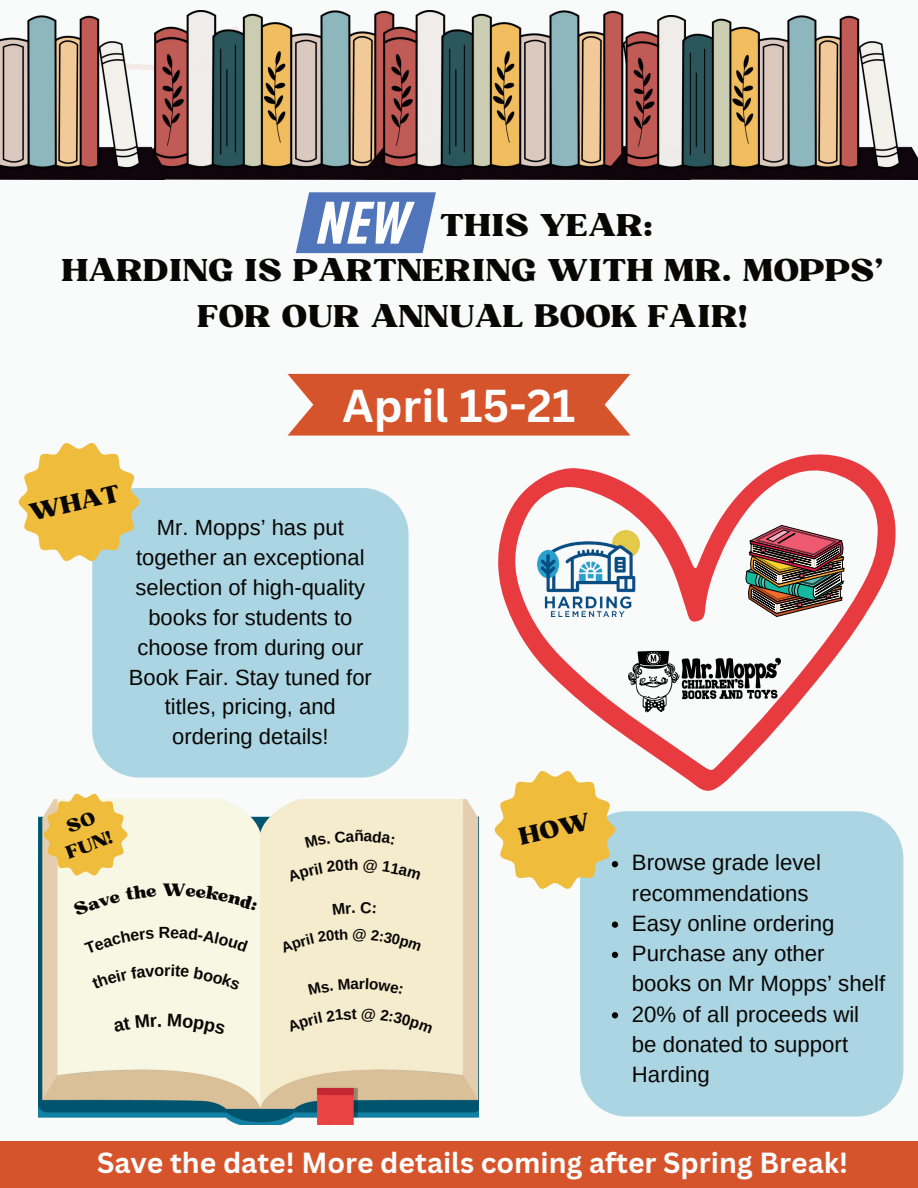
<style>
.page{position:relative;width:918px;height:1188px;background:#f9fafa}
.page>*{position:absolute;margin:0;border:0;box-sizing:border-box;transform-origin:0 0}
.t1{font:700 44.85px "Canva Sans";color:#fff}
.t2{font:30.3px "Bugaki";color:#080704}
.t3{font:700 28.35px "Canva Sans";color:#fff}
.t4{font:23.55px "Bugaki";color:#080704}
.t5{font:22.2px/30.2px "Arimo";color:#080704}
.t6{font:22.05px/29.8px "Arimo";color:#080704;text-align:center}
.t7{font:17.55px/24px "Bugaki";color:#080704;text-align:center}
.t8{font:700 15.45px "Arimo";color:#080704}
</style>
<div class="page">
<img style="left:164px;top:10px;width:201px;height:169px">
<img style="left:365px;top:10px;width:259px;height:169px">
<img style="left:609px;top:15px;width:309px;height:165px">
<div style="left:92px;top:488px;width:317px;height:290px;background:#abd5e3"></div>
<svg style="left:19px;top:443px;width:121px;height:119px"></svg>
<img style="left:38px;top:799px;width:440px;height:326px">
<svg style="left:44px;top:793px;width:83px;height:83px;background:#f0ca6a"></svg>
<img style="left:0;top:15px;width:164px;height:165px">
<svg style="left:498px;top:454px;width:398px;height:337px"></svg>
<img style="left:617px;top:650px;width:170px;height:62px">
<img style="left:538px;top:531px;width:102px;height:85px">
<img style="left:744px;top:525px;width:100px;height:92px">
<svg style="left:296px;top:192px;width:140px;height:61px"></svg>
<div style="left:0;top:1141px;width:918px;height:47px;background:#d6542c"></div>
<div style="left:580px;top:811px;width:323px;height:306px;background:#abd5e3"></div>
<svg style="left:612px;top:922px;width:6px;height:6px"></svg>
<svg style="left:612px;top:952px;width:6px;height:6px"></svg>
<svg style="left:612px;top:1012px;width:6px;height:6px"></svg>
<svg style="left:288px;top:374px;width:342px;height:62px;background:#d8613c"></svg>
<div style="left:84px;top:930px;width:70px;height:24px;background:#f7f7e4"></div>
<div style="left:160px;top:927px;width:88px;height:25px;background:#f7f7e4"></div>
<div style="left:73px;top:884px;width:84px;height:32px;background:#f7f7e4"></div>
<div style="left:163px;top:883px;width:94px;height:28px;background:#f7f7e4"></div>
<svg style="left:305px;top:831px;width:50px;height:17px"></svg>
<svg style="left:364px;top:830px;width:30px;height:14px"></svg>
<svg style="left:114px;top:1014px;width:47px;height:18px"></svg>
<svg style="left:168px;top:1014px;width:57px;height:22px"></svg>
<div style="left:91px;top:964px;width:149px;height:27px;background:#f7f7e4"></div>
<svg style="left:333px;top:903px;width:22px;height:12px"></svg>
<svg style="left:361px;top:902px;width:15px;height:11px"></svg>
<div style="left:308px;top:978px;width:95px;height:17px;background:#f5ebcd"></div>
<div style="left:287px;top:1008px;width:145px;height:25px;background:#f5ebcd"></div>
<div style="left:280px;top:928px;width:141px;height:25px;background:#f5ebcd"></div>
<div style="left:287px;top:859px;width:134px;height:23px;background:#f5ebcd"></div>
<svg style="left:495px;top:770px;width:123px;height:120px"></svg>
<h2 class="t2" style="left:440px;top:205px;width:215px">THIS YEAR:</h2>
<h2 class="t2" style="left:62px;top:250px;width:823px">HARDING IS PARTNERING WITH MR. MOPPS’</h2>
<h2 class="t2" style="left:197px;top:295px;width:552px">FOR OUR ANNUAL BOOK FAIR!</h2>
<h1 class="t1" style="left:343px;top:379px;width:234px">April 15-21</h1>
<p class="t4" style="left:26px;top:498px;width:94px;rotate:-13deg">WHAT</p>
<p class="t6" style="left:129px;top:513px;width:245px">Mr. Mopps’ has put together an exceptional selection of high-quality books for students to choose from during our<br>Book Fair. Stay tuned for titles, pricing, and ordering details!</p>
<p class="t7" style="left:54px;top:819px;width:49px;rotate:-20deg">SO<br>FUN!</p>
<p class="t8" style="left:354px;top:825px;width:11px">ñ</p>
<p class="t5" style="left:632px;top:848px;width:255px">Browse grade level recommendations<br>Easy online ordering<br>Purchase any other books on Mr Mopps’ shelf<br>20% of all proceeds wil be donated to support<br>Harding</p>
<p class="t3" style="left:97px;top:1146px;width:752px">Save the date! More details coming after Spring Break!</p>
</div>
